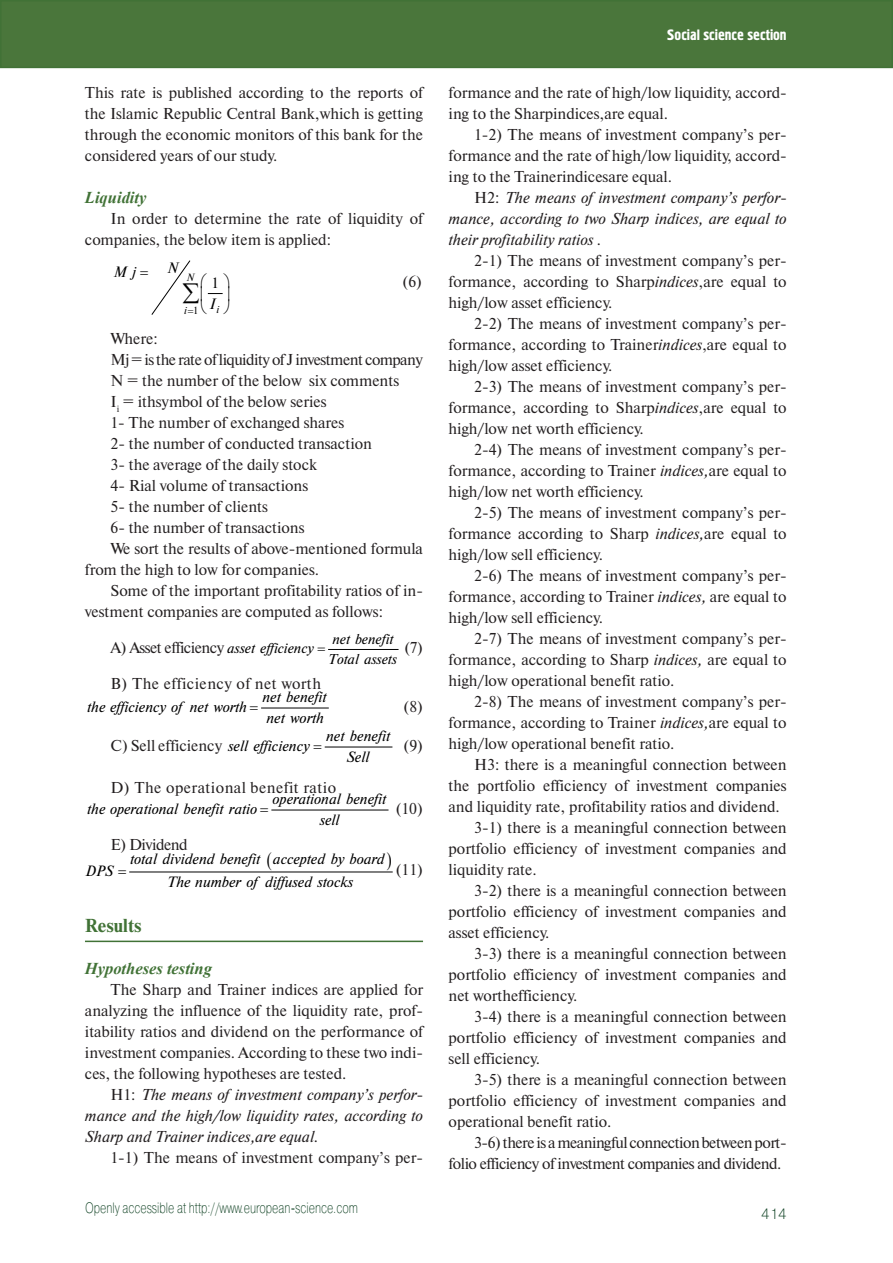
<style>
.page{position:relative;width:893px;height:1263px;background:#fff}
.page>*{position:absolute;margin:0;border:0;box-sizing:border-box;transform-origin:0 0}
.Заголовок{font:700 18.75px "Newton C";color:#417236}
.Подзаголовок{font:italic 700 16.5px "Times New Roman";color:#417236}
.Текст_статьи{font:15.75px/21px "Newton C";color:#231f20;text-align:justify}
.Текст_статьи-2{font:italic 15.75px/21px "Newton C";color:#231f20;text-align:justify}
.Текст_статьи-3{font:15.75px/21px "Newton C";letter-spacing:-.03em;color:#231f20}
.Текст_статьи-4{font:15.75px "Newton C";letter-spacing:.03em;color:#231f20}
.t1{font:15px "Pragmatica Light C";color:#0b3e1f;scale:.75 1}
.t2{font:15px "Hermes C";color:#fff}
.t3{font:italic 15px "Newton C";color:#000}
.t4{font:15px "Pragmatica Light C";color:#0b3e1f}
.t5{font:15px "Newton C";color:#000}
.t6{font:italic 14.85px/21.1px "Newton C";color:#000;text-align:center}
.t7{font:italic 14.25px/20.2px "Newton C";letter-spacing:.005em;color:#000;text-align:center}
.t8{font:italic 10.5px "Newton C";color:#000}
.t9{font:10.5px "Newton C";color:#000}
.s1{font-style:italic;font-size:14.25px;color:#000}
.s2{font-style:italic;font-size:14.85px;color:#000}
.s3{font-style:normal}
.s4{font-style:italic}
</style>
<div class="page">
<div style="left:1px;top:1px;width:891px;height:66px;background:#4a763b"></div>
<div style="left:0;top:0;width:893px;height:68px;border:2px solid #417236"></div>
<hr style="left:85px;top:940px;width:338px;height:2px;background:#417236">
<hr style="left:329px;top:649px;width:69px;height:1px;background:#000">
<hr style="left:262px;top:708px;width:66px;height:1px;background:#000">
<hr style="left:325px;top:747px;width:67px;height:1px;background:#000">
<hr style="left:272px;top:810px;width:116px;height:1px;background:#000">
<hr style="left:130px;top:872px;width:262px;height:1px;background:#000">
<svg style="left:151px;top:260px;width:72px;height:55px"></svg>
<p class="Текст_статьи" style="left:85px;top:82px;width:340px">This rate is published according to the reports of the Islamic Republic Central Bank,which is getting through the economic monitors of this bank for the considered years of our study.</p>
<p class="Подзаголовок" style="left:85px;top:186px;width:63px">Liquidity</p>
<p class="Текст_статьи" style="left:85px;top:208px;width:340px;text-indent:26px">In order to determine the rate of liquidity of companies, the below item is applied:</p>
<p class="t3" style="left:113px;top:263px;width:24px">M j</p>
<p class="t3" style="left:167px;top:259px;width:13px">N</p>
<p class="t8" style="left:186px;top:272px;width:9px">N</p>
<p class="t8" style="left:184px;top:305px;width:4px">i</p>
<p class="t8" style="left:216px;top:304px;width:4px">i</p>
<p class="t5" style="left:211px;top:275px;width:9px">1</p>
<p class="t3" style="left:210px;top:296px;width:7px">I</p>
<p class="t9" style="left:193px;top:305px;width:7px">1</p>
<p class="Текст_статьи" style="left:403px;top:271px;width:21px">(6)</p>
<p class="Текст_статьи" style="left:110px;top:328px;width:49px">Where:</p>
<p class="Текст_статьи-3" style="left:110px;top:349px;width:314px">Mj = is the rate of liquidity of J investment company</p>
<p class="Текст_статьи" style="left:110px;top:370px;width:290px">N = the number of the below six comments</p>
<p class="Текст_статьи" style="left:110px;top:391px;width:217px">I<sub>i</sub> = ithsymbol of the below series</p>
<p class="Текст_статьи" style="left:110px;top:412px;width:235px">1- The number of exchanged shares</p>
<p class="Текст_статьи" style="left:110px;top:433px;width:263px">2- the number of conducted transaction</p>
<p class="Текст_статьи" style="left:110px;top:454px;width:208px">3- the average of the daily stock</p>
<p class="Текст_статьи" style="left:110px;top:475px;width:199px">4- Rial volume of transactions</p>
<p class="Текст_статьи" style="left:110px;top:496px;width:159px">5- the number of clients</p>
<p class="Текст_статьи" style="left:110px;top:517px;width:195px">6- the number of transactions</p>
<p class="Текст_статьи" style="left:85px;top:538px;width:339px;text-indent:26px">We sort the results of above-mentioned formula from the high to low for companies.</p>
<p class="Текст_статьи" style="left:85px;top:580px;width:340px;text-indent:26px">Some of the important profitability ratios of in&shy;vestment companies are computed as follows:</p>
<p class="Текст_статьи-3" style="left:110px;top:637px;width:205px">A) Asset efficiency <span class="s1">asset efficiency</span></p>
<p class="t7" style="left:328px;top:629px;width:70px">net benefit<br>Total assets</p>
<p class="Текст_статьи" style="left:404px;top:637px;width:20px">(7)</p>
<p class="Текст_статьи-4" style="left:110px;top:675px;width:212px">B) The efficiency of net worth</p>
<p class="t6" style="left:263px;top:687px;width:65px">net benefit</p>
<p class="t6" style="left:87px;top:696px;width:161px">the efficiency of net worth</p>
<p class="t6" style="left:267px;top:708px;width:59px">net worth</p>
<p class="Текст_статьи" style="left:403px;top:696px;width:21px">(8)</p>
<p class="Текст_статьи" style="left:110px;top:735px;width:201px">C) Sell efficiency <span class="s2">sell efficiency</span></p>
<p class="t6" style="left:326px;top:726px;width:65px">net benefit<br>Sell</p>
<p class="Текст_статьи" style="left:403px;top:735px;width:21px">(9)</p>
<p class="Текст_статьи-4" style="left:110px;top:779px;width:227px">D) The operational benefit ratio</p>
<p class="t6" style="left:273px;top:789px;width:115px">operational benefit</p>
<p class="t6" style="left:87px;top:798px;width:171px">the operational benefit ratio</p>
<p class="t6" style="left:320px;top:810px;width:21px">sell</p>
<p class="Текст_статьи" style="left:396px;top:798px;width:29px">(10)</p>
<p class="Текст_статьи-3" style="left:110px;top:834px;width:79px">E) Dividend</p>
<p class="t6" style="left:130px;top:849px;width:256px">total dividend benefit accepted by board</p>
<p class="t6" style="left:85px;top:860px;width:30px">DPS</p>
<p class="t6" style="left:167px;top:872px;width:188px">The number of diffused stocks</p>
<p class="Текст_статьи" style="left:396px;top:859px;width:29px">(11)</p>
<p class="Заголовок" style="left:85px;top:915px;width:58px">Results</p>
<p class="Подзаголовок" style="left:85px;top:957px;width:128px">Hypotheses testing</p>
<p class="Текст_статьи" style="left:85px;top:979px;width:340px;text-indent:26px">The Sharp and Trainer indices are applied for analyzing the influence of the liquidity rate, prof&shy;itability ratios and dividend on the performance of investment companies. According to these two indi&shy;ces, the following hypotheses are tested.</p>
<p class="Текст_статьи-2" style="left:85px;top:1084px;width:340px;text-indent:26px"><span class="s3">H1:</span> The means of investment company’s perfor&shy;mance and the high/low liquidity rates, according to Sharp and Trainer indices,are equal.</p>
<p class="Текст_статьи" style="left:110px;top:1147px;width:314px">1-1) The means of investment company’s per-</p>
<p class="t1" style="left:85px;top:1199px;width:365px">Openly accessible at http://www.european-science.com</p>
<p class="t2" style="left:667px;top:26px;width:121px">Social science section</p>
<p class="Текст_статьи" style="left:449px;top:82px;width:340px">formance and the rate of high/low liquidity, accord&shy;ing to the Sharpindices,are equal.</p>
<p class="Текст_статьи" style="left:449px;top:124px;width:340px;text-indent:26px">1-2) The means of investment company’s per&shy;formance and the rate of high/low liquidity, accord&shy;ing to the Trainerindicesare equal.</p>
<p class="Текст_статьи-2" style="left:449px;top:187px;width:340px;text-indent:26px"><span class="s3">H2:</span> The means of investment company’s perfor&shy;mance, according to two Sharp indices, are equal to their profitability ratios .</p>
<p class="Текст_статьи" style="left:449px;top:250px;width:340px;text-indent:26px">2-1) The means of investment company’s per&shy;formance, according to Sharp<span class="s4">indices</span>,are equal to high/low asset efficiency.</p>
<p class="Текст_статьи" style="left:449px;top:313px;width:340px;text-indent:26px">2-2) The means of investment company’s per&shy;formance, according to Trainer<span class="s4">indices</span>,are equal to high/low asset efficiency.</p>
<p class="Текст_статьи" style="left:449px;top:376px;width:340px;text-indent:26px">2-3) The means of investment company’s per&shy;formance, according to Sharp<span class="s4">indices</span>,are equal to high/low net worth efficiency.</p>
<p class="Текст_статьи" style="left:449px;top:439px;width:340px;text-indent:26px">2-4) The means of investment company’s per&shy;formance, according to Trainer <span class="s4">indices,</span>are equal to high/low net worth efficiency.</p>
<p class="Текст_статьи" style="left:449px;top:502px;width:340px;text-indent:26px">2-5) The means of investment company’s per&shy;formance according to Sharp <span class="s4">indices,</span>are equal to high/low sell efficiency.</p>
<p class="Текст_статьи" style="left:449px;top:565px;width:340px;text-indent:26px">2-6) The means of investment company’s per&shy;formance, according to Trainer <span class="s4">indices,</span> are equal to high/low sell efficiency.</p>
<p class="Текст_статьи" style="left:449px;top:628px;width:340px;text-indent:26px">2-7) The means of investment company’s per&shy;formance, according to Sharp <span class="s4">indices,</span> are equal to high/low operational benefit ratio.</p>
<p class="Текст_статьи" style="left:449px;top:691px;width:340px;text-indent:26px">2-8) The means of investment company’s per&shy;formance, according to Trainer <span class="s4">indices,</span>are equal to high/low operational benefit ratio.</p>
<p class="Текст_статьи" style="left:449px;top:754px;width:340px;text-indent:26px">H3: there is a meaningful connection between the portfolio efficiency of investment companies and liquidity rate, profitability ratios and dividend.</p>
<p class="Текст_статьи" style="left:449px;top:817px;width:340px;text-indent:26px">3-1) there is a meaningful connection between portfolio efficiency of investment companies and liquidity rate.</p>
<p class="Текст_статьи" style="left:449px;top:880px;width:340px;text-indent:26px">3-2) there is a meaningful connection between portfolio efficiency of investment companies and asset efficiency.</p>
<p class="Текст_статьи" style="left:449px;top:943px;width:340px;text-indent:26px">3-3) there is a meaningful connection between portfolio efficiency of investment companies and net worthefficiency.</p>
<p class="Текст_статьи" style="left:449px;top:1006px;width:340px;text-indent:26px">3-4) there is a meaningful connection between portfolio efficiency of investment companies and sell efficiency.</p>
<p class="Текст_статьи" style="left:449px;top:1069px;width:340px;text-indent:26px">3-5) there is a meaningful connection between portfolio efficiency of investment companies and operational benefit ratio.</p>
<p class="Текст_статьи-3" style="left:449px;top:1132px;width:340px;text-indent:26px">3-6) there is a meaningful connection between port&shy;folio efficiency of investment companies and dividend.</p>
<p class="t4" style="left:761px;top:1205px;width:27px">414</p>
</div>
